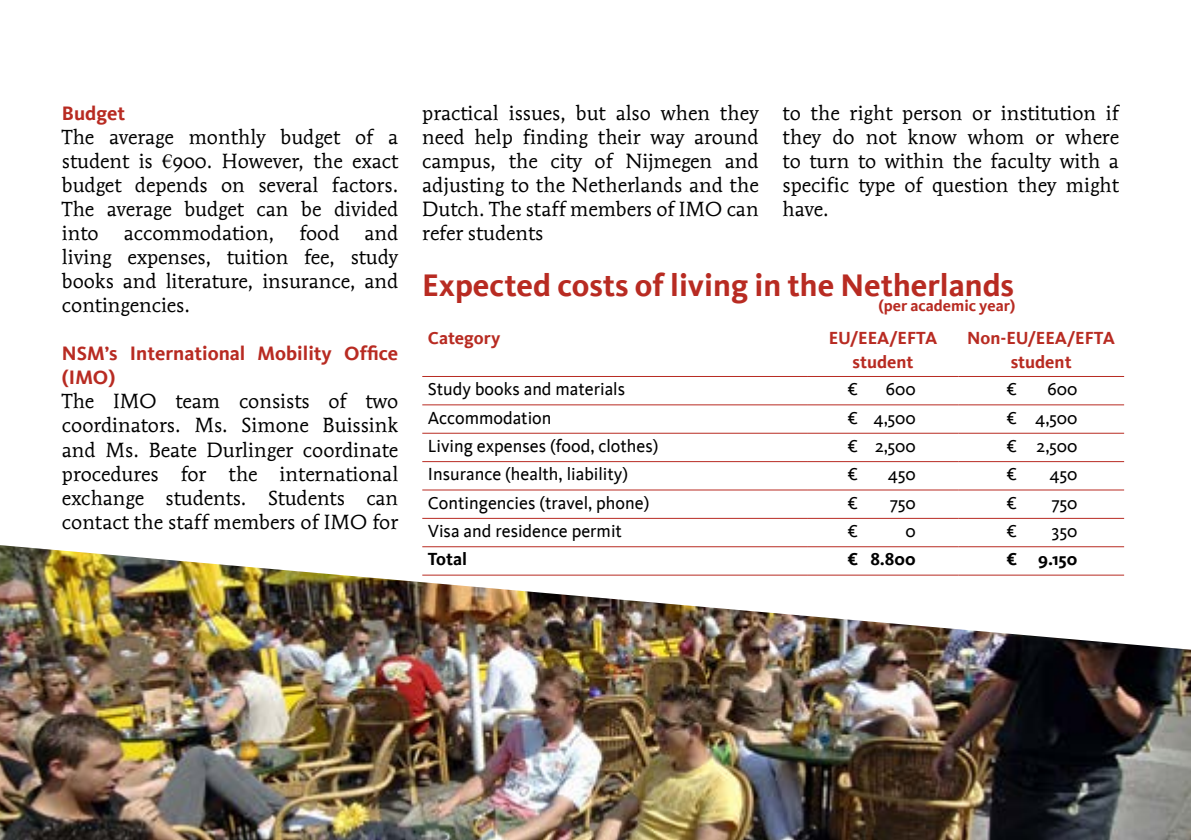
<style>
.page{position:relative;width:1191px;height:840px;background:#fff}
.page>*{position:absolute;margin:0;border:0;box-sizing:border-box;transform-origin:0 0}
.t1{font:700 32px "Kievit";color:#b82b22}
.t2{font:20px/24px "Mendoza Roman OSITCTT Book";color:#000;text-align:justify}
.t3{font:700 20px/24px "Kievit";color:#b82b22}
.t4{font:18px "Kievit";color:#000}
.t5{font:700 18px/24px "Kievit";color:#b82b22;text-align:center}
.t6{font:700 18px "Kievit";color:#000}
.t7{font:700 16px "Kievit";color:#b82b22}
.s1{font-family:"Times New Roman"}
</style>
<div class="page">
<img style="left:0;top:545px;width:1191px;height:294px">
<hr style="left:422px;top:376px;width:386px;height:1px;background:#b82b22">
<hr style="left:808px;top:376px;width:150px;height:1px;background:#b82b22">
<hr style="left:422px;top:404px;width:386px;height:1px;background:#b82b22">
<hr style="left:808px;top:404px;width:150px;height:1px;background:#b82b22">
<hr style="left:958px;top:376px;width:166px;height:1px;background:#b82b22">
<hr style="left:422px;top:432px;width:386px;height:1px;background:#b82b22">
<hr style="left:808px;top:432px;width:150px;height:1px;background:#b82b22">
<hr style="left:958px;top:432px;width:166px;height:1px;background:#b82b22">
<hr style="left:958px;top:404px;width:166px;height:1px;background:#b82b22">
<hr style="left:422px;top:461px;width:386px;height:1px;background:#b82b22">
<hr style="left:808px;top:461px;width:150px;height:1px;background:#b82b22">
<hr style="left:958px;top:461px;width:166px;height:1px;background:#b82b22">
<hr style="left:422px;top:489px;width:386px;height:1px;background:#b82b22">
<hr style="left:808px;top:489px;width:150px;height:1px;background:#b82b22">
<hr style="left:958px;top:489px;width:166px;height:1px;background:#b82b22">
<hr style="left:422px;top:517px;width:386px;height:1px;background:#b82b22">
<hr style="left:808px;top:517px;width:150px;height:1px;background:#b82b22">
<hr style="left:958px;top:517px;width:166px;height:1px;background:#b82b22">
<hr style="left:422px;top:546px;width:386px;height:1px;background:#b82b22">
<hr style="left:808px;top:546px;width:150px;height:1px;background:#b82b22">
<hr style="left:958px;top:546px;width:166px;height:1px;background:#b82b22">
<hr style="left:422px;top:574px;width:386px;height:1px;background:#b82b22">
<hr style="left:808px;top:574px;width:150px;height:1px;background:#b82b22">
<hr style="left:958px;top:574px;width:166px;height:1px;background:#b82b22">
<p class="t3" style="left:62px;top:101px;width:65px">Budget</p>
<p class="t2" style="left:62px;top:125px;width:338px">The average monthly budget of a student is <span class="s1">€</span>900. However, the exact budget depends on several factors.<br>The average budget can be divided into accommodation, food and living expenses, tuition fee, study books and literature, insurance, and contingencies.</p>
<p class="t3" style="left:62px;top:341px;width:338px">NSM’s International Mobility Office (IMO)</p>
<p class="t2" style="left:62px;top:389px;width:338px">The IMO team consists of two coordinators. Ms. Simone Buissink and Ms. Beate Durlinger coordinate procedures for the international exchange students. Students can contact the staff members of IMO for</p>
<p class="t2" style="left:422px;top:101px;width:338px">practical issues, but also when they need help finding their way around campus, the city of Nijmegen and adjusting to the Netherlands and the Dutch. The staff members of IMO can refer students</p>
<p class="t2" style="left:782px;top:101px;width:338px">to the right person or institution if they do not know whom or where to turn to within the faculty with a specific type of question they might have.</p>
<h1 class="t1" style="left:422px;top:266px;width:593px">Expected costs of living in the Netherlands</h1>
<p class="t7" style="left:878px;top:296px;width:139px">(per academic year)</p>
<p class="t5" style="left:428px;top:326px;width:74px">Category</p>
<p class="t5" style="left:828px;top:326px;width:110px">EU/EEA/EFTA student</p>
<p class="t5" style="left:967px;top:326px;width:149px">Non-EU/EEA/EFTA student</p>
<p class="t4" style="left:428px;top:379px;width:199px">Study books and materials</p>
<p class="t4" style="left:847px;top:379px;width:12px">€</p>
<p class="t4" style="left:885px;top:379px;width:31px">600</p>
<p class="t4" style="left:1006px;top:379px;width:12px">€</p>
<p class="t4" style="left:1047px;top:379px;width:31px">600</p>
<p class="t4" style="left:428px;top:407px;width:125px">Accommodation</p>
<p class="t4" style="left:847px;top:407px;width:70px">€ 4,500</p>
<p class="t4" style="left:1006px;top:407px;width:72px">€ 4,500</p>
<p class="t4" style="left:428px;top:435px;width:232px">Living expenses (food, clothes)</p>
<p class="t4" style="left:847px;top:435px;width:70px">€ 2,500</p>
<p class="t4" style="left:1006px;top:435px;width:72px">€ 2,500</p>
<p class="t4" style="left:428px;top:464px;width:202px">Insurance (health, liability)</p>
<p class="t4" style="left:847px;top:464px;width:12px">€</p>
<p class="t4" style="left:887px;top:464px;width:29px">450</p>
<p class="t4" style="left:1006px;top:464px;width:12px">€</p>
<p class="t4" style="left:1049px;top:464px;width:29px">450</p>
<p class="t4" style="left:428px;top:492px;width:223px">Contingencies (travel, phone)</p>
<p class="t4" style="left:847px;top:492px;width:12px">€</p>
<p class="t4" style="left:890px;top:492px;width:27px">750</p>
<p class="t4" style="left:1006px;top:492px;width:12px">€</p>
<p class="t4" style="left:1051px;top:492px;width:27px">750</p>
<p class="t4" style="left:428px;top:520px;width:196px">Visa and residence permit</p>
<p class="t4" style="left:847px;top:520px;width:12px">€</p>
<p class="t4" style="left:905px;top:520px;width:12px">0</p>
<p class="t4" style="left:1006px;top:520px;width:12px">€</p>
<p class="t4" style="left:1051px;top:520px;width:27px">350</p>
<p class="t6" style="left:428px;top:548px;width:41px">Total</p>
<p class="t6" style="left:847px;top:548px;width:70px">€ 8.800</p>
<p class="t6" style="left:1006px;top:548px;width:72px">€ 9.150</p>
</div>
